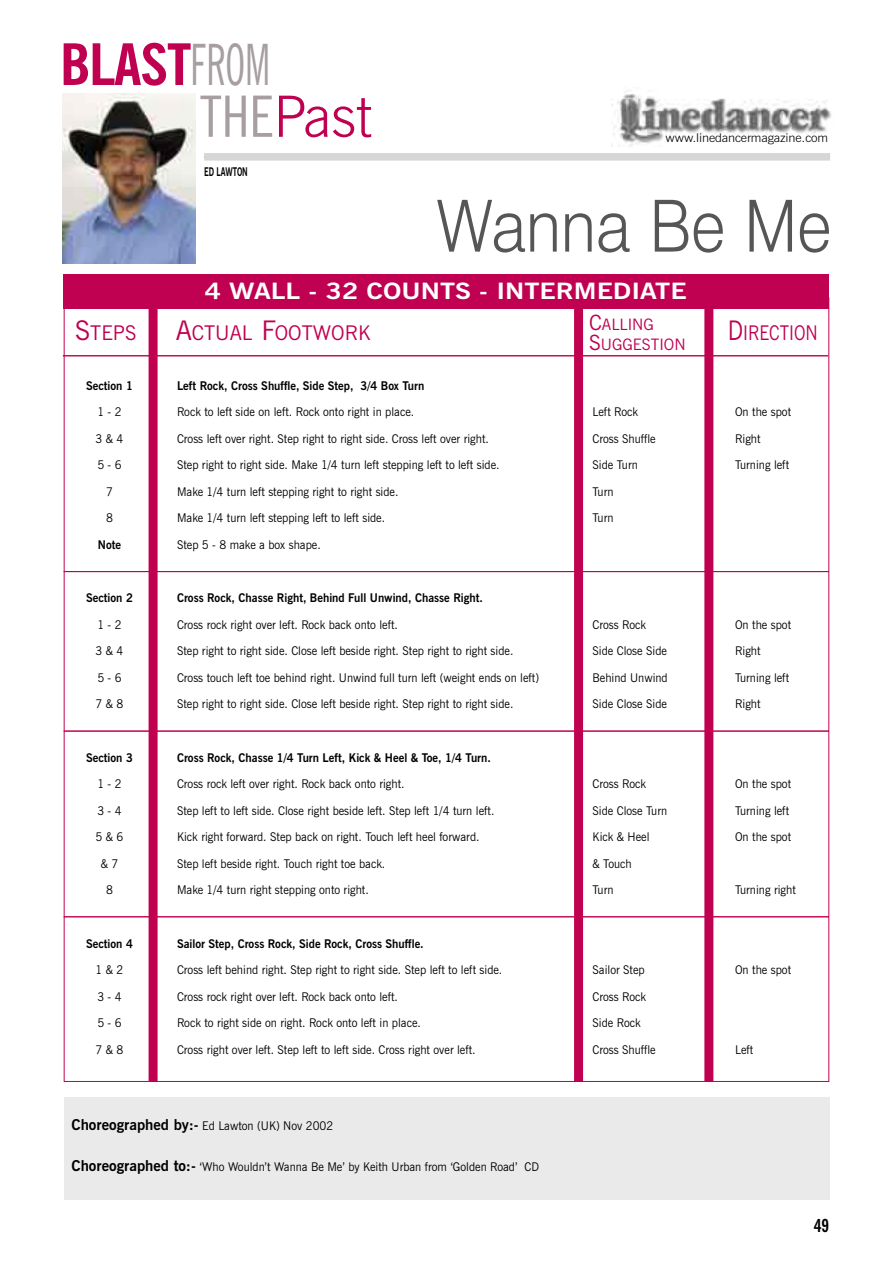
<style>
.page{position:relative;width:893px;height:1263px;background:#fff}
.page>*{position:absolute;margin:0;border:0;box-sizing:border-box;transform-origin:0 0}
.t1{font:300 72px "Swiss 721 BT";color:#565656;scale:.9 1}
.t2{font:condensed 57px/51.8px "News Gothic BT";color:#a69ea1;scale:.72 1}
.t3{font:700 22.5px "News Gothic BT";color:#fff;scale:1.2 1}
.t4{font:20.25px "News Gothic BT";color:#c00050}
.t5{font:20.25px "News Gothic BT";color:#c00050;scale:.85 1}
.t6{font:700 condensed 18px "News Gothic BT";color:#000}
.t7{font:15.75px/19.5px "News Gothic BT";color:#c00050}
.t8{font:12px "News Gothic BT";color:#000;scale:.95 1}
.t9{font:700 12px "News Gothic BT";color:#000;scale:.95 1}
.t10{font:300 12px "News Gothic BT";letter-spacing:-.01em;color:#000;scale:1.08 1}
.t11{font:700 12px "News Gothic BT";color:#000;scale:.65 1}
.s1{font-weight:700;color:#c00050}
.s2{font-weight:300;font-stretch:normal;color:#c00050}
.s3{font-size:21px}
.s4{font-size:27px}
.s5{font-weight:700;font-size:15px}
</style>
<div class="page">
<div style="left:149px;top:288px;width:9px;height:794px;background:#c00050"></div>
<div style="left:574px;top:297px;width:9px;height:785px;background:#c00050"></div>
<div style="left:704px;top:291px;width:9px;height:791px;background:#c00050"></div>
<div style="left:64px;top:274px;width:765px;height:34px;background:#c00050"></div>
<div style="left:64px;top:1097px;width:765px;height:102px;background:#eaeaea"></div>
<div style="left:204px;top:153px;width:626px;height:8px;background:#d6d6d6"></div>
<img style="left:611px;top:90px;width:220px;height:57px">
<hr style="left:63px;top:355px;width:765px;height:1px;background:#c00050">
<hr style="left:64px;top:916px;width:765px;height:1px;background:#c00050">
<hr style="left:64px;top:571px;width:765px;height:1px;background:#c00050">
<hr style="left:64px;top:731px;width:765px;height:1px;background:#c00050">
<img style="left:63px;top:94px;width:132px;height:169px">
<h2 class="t2" style="left:200px;top:38px;width:240px;text-indent:-140px"><span class="s1">BLAST</span>FROM<br>THE<span class="s2">Past</span></h2>
<p class="t11" style="left:204px;top:164px;width:69px">ED LAWTON</p>
<p class="t10" style="left:666px;top:131px;width:152px">www.linedancermagazine.com</p>
<h1 class="t1" style="left:437px;top:182px;width:440px">Wanna Be Me</h1>
<h3 class="t3" style="left:205px;top:277px;width:403px">4 WALL - 32 COUNTS - INTERMEDIATE</h3>
<h3 class="t7" style="left:589px;top:315px;width:98px"><span class="s3">C</span>ALLING<br><span class="s3">S</span>UGGESTION</h3>
<h3 class="t4" style="left:75px;top:321px;width:63px"><span class="s4">S</span>TEPS</h3>
<h3 class="t4" style="left:176px;top:321px;width:196px"><span class="s4">A</span>CTUAL <span class="s4">F</span>OOTWORK</h3>
<h3 class="t5" style="left:728px;top:320px;width:107px"><span class="s4">D</span>IRECTION</h3>
<p class="t9" style="left:86px;top:378px;width:51px">Section 1</p>
<p class="t9" style="left:177px;top:378px;width:262px">Left Rock, Cross Shuffle, Side Step, 3/4 Box Turn</p>
<p class="t8" style="left:97px;top:405px;width:27px">1 - 2</p>
<p class="t8" style="left:177px;top:405px;width:251px">Rock to left side on left. Rock onto right in place.</p>
<p class="t8" style="left:593px;top:405px;width:50px">Left Rock</p>
<p class="t8" style="left:735px;top:405px;width:61px">On the spot</p>
<p class="t8" style="left:96px;top:431px;width:31px">3 &amp; 4</p>
<p class="t8" style="left:177px;top:431px;width:330px">Cross left over right. Step right to right side. Cross left over right.</p>
<p class="t8" style="left:593px;top:431px;width:68px">Cross Shuffle</p>
<p class="t8" style="left:735px;top:431px;width:28px">Right</p>
<p class="t8" style="left:97px;top:458px;width:27px">5 - 6</p>
<p class="t8" style="left:177px;top:458px;width:341px">Step right to right side. Make 1/4 turn left stepping left to left side.</p>
<p class="t8" style="left:593px;top:458px;width:49px">Side Turn</p>
<p class="t8" style="left:735px;top:458px;width:58px">Turning left</p>
<p class="t8" style="left:106px;top:484px;width:9px">7</p>
<p class="t8" style="left:177px;top:484px;width:235px">Make 1/4 turn left stepping right to right side.</p>
<p class="t8" style="left:593px;top:484px;width:24px">Turn</p>
<p class="t8" style="left:106px;top:511px;width:9px">8</p>
<p class="t8" style="left:177px;top:511px;width:221px">Make 1/4 turn left stepping left to left side.</p>
<p class="t8" style="left:593px;top:511px;width:24px">Turn</p>
<p class="t9" style="left:98px;top:537px;width:26px">Note</p>
<p class="t8" style="left:177px;top:537px;width:153px">Step 5 - 8 make a box shape.</p>
<p class="t9" style="left:86px;top:590px;width:51px">Section 2</p>
<p class="t9" style="left:177px;top:590px;width:324px">Cross Rock, Chasse Right, Behind Full Unwind, Chasse Right.</p>
<p class="t8" style="left:97px;top:617px;width:27px">1 - 2</p>
<p class="t8" style="left:177px;top:617px;width:234px">Cross rock right over left. Rock back onto left.</p>
<p class="t8" style="left:593px;top:617px;width:58px">Cross Rock</p>
<p class="t8" style="left:735px;top:617px;width:61px">On the spot</p>
<p class="t8" style="left:96px;top:644px;width:31px">3 &amp; 4</p>
<p class="t8" style="left:177px;top:644px;width:356px">Step right to right side. Close left beside right. Step right to right side.</p>
<p class="t8" style="left:593px;top:644px;width:80px">Side Close Side</p>
<p class="t8" style="left:735px;top:644px;width:28px">Right</p>
<p class="t8" style="left:97px;top:670px;width:27px">5 - 6</p>
<p class="t8" style="left:177px;top:670px;width:383px">Cross touch left toe behind right. Unwind full turn left (weight ends on left)</p>
<p class="t8" style="left:593px;top:670px;width:81px">Behind Unwind</p>
<p class="t8" style="left:735px;top:670px;width:58px">Turning left</p>
<p class="t8" style="left:96px;top:697px;width:31px">7 &amp; 8</p>
<p class="t8" style="left:177px;top:697px;width:356px">Step right to right side. Close left beside right. Step right to right side.</p>
<p class="t8" style="left:593px;top:697px;width:80px">Side Close Side</p>
<p class="t8" style="left:735px;top:697px;width:28px">Right</p>
<p class="t9" style="left:86px;top:750px;width:51px">Section 3</p>
<p class="t9" style="left:177px;top:750px;width:332px">Cross Rock, Chasse 1/4 Turn Left, Kick &amp; Heel &amp; Toe, 1/4 Turn.</p>
<p class="t8" style="left:97px;top:777px;width:27px">1 - 2</p>
<p class="t8" style="left:177px;top:777px;width:241px">Cross rock left over right. Rock back onto right.</p>
<p class="t8" style="left:593px;top:777px;width:58px">Cross Rock</p>
<p class="t8" style="left:735px;top:777px;width:61px">On the spot</p>
<p class="t8" style="left:97px;top:803px;width:27px">3 - 4</p>
<p class="t8" style="left:177px;top:803px;width:336px">Step left to left side. Close right beside left. Step left 1/4 turn left.</p>
<p class="t8" style="left:593px;top:803px;width:80px">Side Close Turn</p>
<p class="t8" style="left:735px;top:803px;width:58px">Turning left</p>
<p class="t8" style="left:96px;top:830px;width:31px">5 &amp; 6</p>
<p class="t8" style="left:177px;top:830px;width:320px">Kick right forward. Step back on right. Touch left heel forward.</p>
<p class="t8" style="left:593px;top:830px;width:61px">Kick &amp; Heel</p>
<p class="t8" style="left:735px;top:830px;width:61px">On the spot</p>
<p class="t8" style="left:101px;top:856px;width:20px">&amp; 7</p>
<p class="t8" style="left:177px;top:856px;width:221px">Step left beside right. Touch right toe back.</p>
<p class="t8" style="left:593px;top:856px;width:43px">&amp; Touch</p>
<p class="t8" style="left:106px;top:883px;width:9px">8</p>
<p class="t8" style="left:177px;top:883px;width:203px">Make 1/4 turn right stepping onto right.</p>
<p class="t8" style="left:593px;top:883px;width:24px">Turn</p>
<p class="t8" style="left:735px;top:883px;width:65px">Turning right</p>
<p class="t9" style="left:86px;top:936px;width:51px">Section 4</p>
<p class="t9" style="left:177px;top:936px;width:261px">Sailor Step, Cross Rock, Side Rock, Cross Shuffle.</p>
<p class="t8" style="left:96px;top:963px;width:31px">1 &amp; 2</p>
<p class="t8" style="left:177px;top:963px;width:344px">Cross left behind right. Step right to right side. Step left to left side.</p>
<p class="t8" style="left:593px;top:963px;width:56px">Sailor Step</p>
<p class="t8" style="left:735px;top:963px;width:61px">On the spot</p>
<p class="t8" style="left:97px;top:989px;width:27px">3 - 4</p>
<p class="t8" style="left:177px;top:989px;width:234px">Cross rock right over left. Rock back onto left.</p>
<p class="t8" style="left:593px;top:989px;width:58px">Cross Rock</p>
<p class="t8" style="left:97px;top:1016px;width:27px">5 - 6</p>
<p class="t8" style="left:177px;top:1016px;width:258px">Rock to right side on right. Rock onto left in place.</p>
<p class="t8" style="left:593px;top:1016px;width:52px">Side Rock</p>
<p class="t8" style="left:96px;top:1042px;width:31px">7 &amp; 8</p>
<p class="t8" style="left:177px;top:1042px;width:316px">Cross right over left. Step left to left side. Cross right over left.</p>
<p class="t8" style="left:593px;top:1042px;width:68px">Cross Shuffle</p>
<p class="t8" style="left:735px;top:1042px;width:21px">Left</p>
<p class="t8" style="left:71px;top:1119px;width:277px"><span class="s5">Choreographed by:-</span> Ed Lawton (UK) Nov 2002</p>
<p class="t8" style="left:71px;top:1159px;width:494px"><span class="s5">Choreographed to:-</span> ‘Who Wouldn’t Wanna Be Me’ by Keith Urban from ‘Golden Road’ CD</p>
<h3 class="t6" style="left:814px;top:1215px;width:17px">49</h3>
</div>
